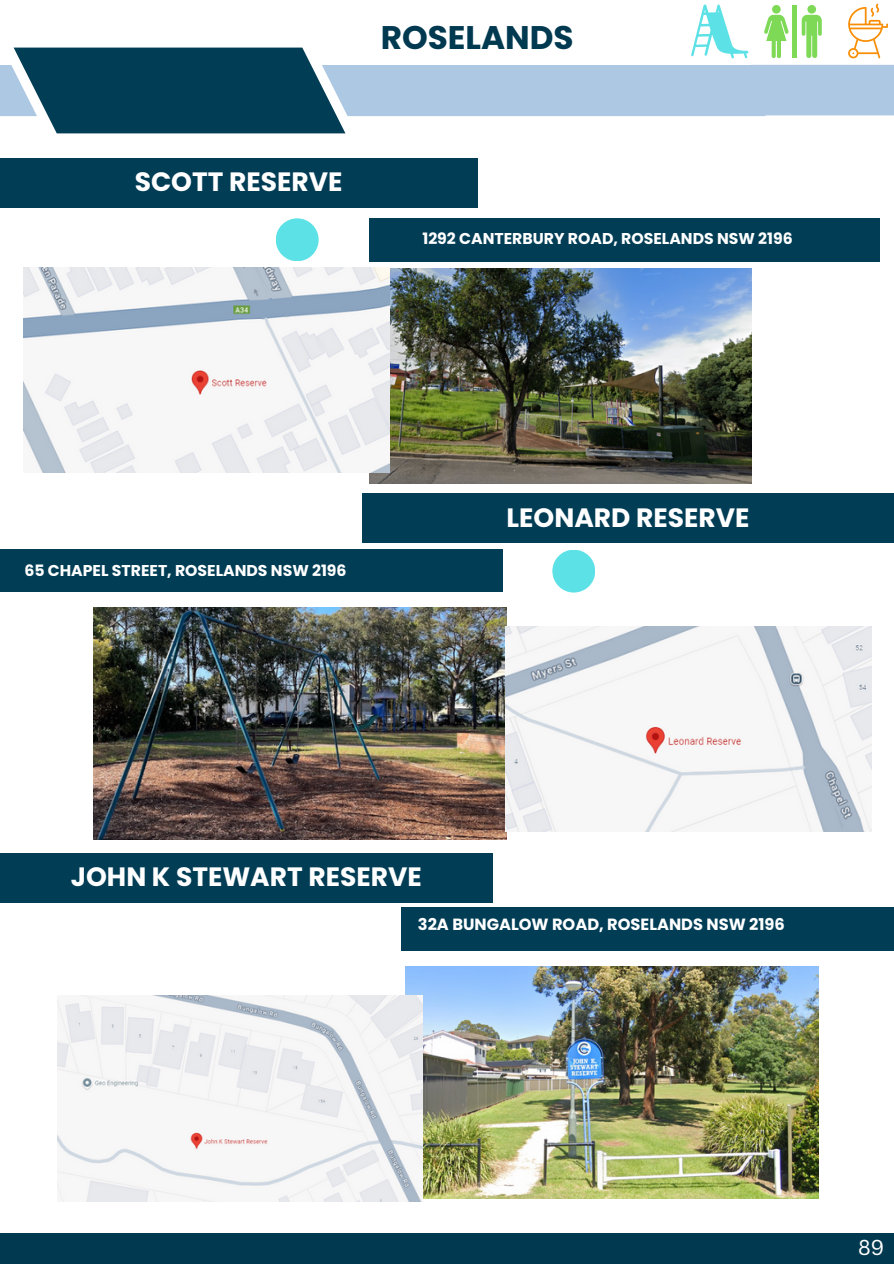
<style>
.page{position:relative;width:894px;height:1264px;background:#fff}
.page>*{position:absolute;margin:0;border:0;box-sizing:border-box;transform-origin:0 0}
.t1{font:700 32.7px "Poppins";color:#003950}
.t2{font:700 26.55px "Poppins";color:#fff}
.t3{font:21px "Canva Sans";color:#fff}
.t4{font:700 16.2px "Poppins";color:#fff}
.t5{font:700 15.6px "Poppins";color:#fff}
</style>
<div class="page">
<div style="left:0;top:158px;width:477px;height:49px;background:#013d55"></div>
<div style="left:362px;top:493px;width:531px;height:50px;background:#013d55"></div>
<div style="left:0;top:549px;width:502px;height:43px;background:#013d55"></div>
<div style="left:0;top:853px;width:492px;height:49px;background:#013d55"></div>
<div style="left:401px;top:907px;width:492px;height:43px;background:#013d55"></div>
<img style="left:369px;top:268px;width:382px;height:215px">
<div style="left:369px;top:218px;width:510px;height:43px;background:#013d55"></div>
<svg style="left:0;top:4px;width:893px;height:129px"></svg>
<img style="left:24px;top:267px;width:365px;height:205px">
<img style="left:94px;top:607px;width:412px;height:232px">
<img style="left:505px;top:626px;width:365px;height:205px">
<img style="left:405px;top:966px;width:413px;height:232px">
<img style="left:57px;top:995px;width:365px;height:206px">
<div style="left:0;top:1233px;width:893px;height:30px;background:#003950"></div>
<div style="left:276px;top:218px;width:42px;height:43px;background:#5ce1e6;border-radius:50%"></div>
<div style="left:552px;top:549px;width:43px;height:43px;background:#5ce1e6;border-radius:50%"></div>
<h1 class="t1" style="left:380px;top:14px;width:194px">ROSELANDS</h1>
<p class="t2" style="left:135px;top:163px;width:209px">SCOTT RESERVE</p>
<p class="t5" style="left:422px;top:228px;width:371px">1292 CANTERBURY ROAD, ROSELANDS NSW 2196</p>
<p class="t5" style="left:24px;top:559px;width:323px">65 CHAPEL STREET, ROSELANDS NSW 2196</p>
<p class="t2" style="left:506px;top:499px;width:244px">LEONARD RESERVE</p>
<p class="t2" style="left:71px;top:858px;width:352px">JOHN K STEWART RESERVE</p>
<p class="t4" style="left:418px;top:912px;width:368px">32A BUNGALOW ROAD, ROSELANDS NSW 2196</p>
<p class="t3" style="left:857px;top:1232px;width:28px">89</p>
<p class="t3" style="left:879px;top:1235px;width:15px">9</p>
</div>
